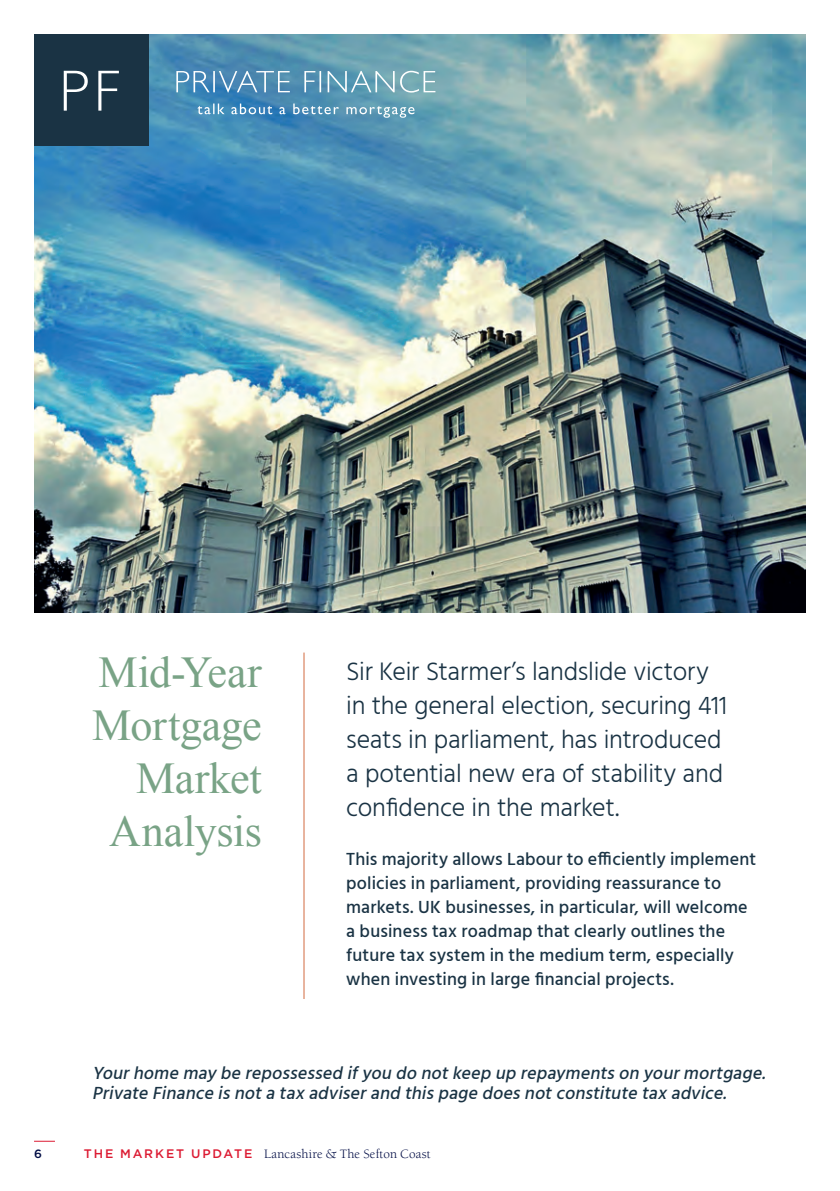
<style>
.page{position:relative;width:840px;height:1191px;background:#fff}
.page>*{position:absolute;margin:0;border:0;box-sizing:border-box;transform-origin:0 0}
.t1{font:44px/52.8px "Times New Roman";letter-spacing:-.005em;color:#79a386;text-align:right}
.t2{font:300 26px/34px "Hind";letter-spacing:-.005em;color:#1a3344}
.t3{font:500 18px/24px "Hind";letter-spacing:.01em;color:#1a3344}
.t4{font:italic 500 18px/20px "Hind";color:#1a3344}
.t5{font:13.2px "Berkeley";letter-spacing:.015em;color:#020d45}
.t6{font:500 12px "Gotham";color:#020d45}
.s1{font-family:"Gotham";font-weight:500;font-size:12.4px;color:#dc1a32}
</style>
<div class="page">
<img style="left:34px;top:34px;width:771px;height:578px">
<svg style="left:34px;top:1140px;width:21px;height:1px"></svg>
<div style="left:34px;top:34px;width:114px;height:111px;background:#1a3344"></div>
<svg style="left:64px;top:71px;width:55px;height:40px"></svg>
<svg style="left:176px;top:71px;width:259px;height:22px;background:#73a5c0"></svg>
<svg style="left:197px;top:103px;width:217px;height:15px;background:#669fc0"></svg>
<hr style="left:303px;top:652px;width:1px;height:347px;background:#d26b3f">
<p class="t1" style="left:92px;top:645px;width:171px">Mid-Year<br>Mortgage<br>Market<br>Analysis</p>
<p class="t2" style="left:346px;top:656px;width:382px">Sir Keir Starmer’s landslide victory in the general election, securing 411 seats in parliament, has introduced a potential new era of stability and confidence in the market.</p>
<p class="t3" style="left:346px;top:847px;width:411px">This majority allows Labour to efficiently implement policies in parliament, providing reassurance to markets. UK businesses, in particular, will welcome a business tax roadmap that clearly outlines the future tax system in the medium term, especially when investing in large financial projects.</p>
<p class="t4" style="left:92px;top:1063px;width:679px">Yourhome may be repossessed ifyou do notkeep up repaymentson yourmortgage.<br>Private Finance isnota tax adviserand thispage doesnotconstitute tax advice.</p>
<p class="t6" style="left:34px;top:1146px;width:9px">6</p>
<p class="t5" style="left:84px;top:1147px;width:348px"><span class="s1">THE MARKET UPDATE</span> Lancashire &amp; The Sefton Coast</p>
</div>
